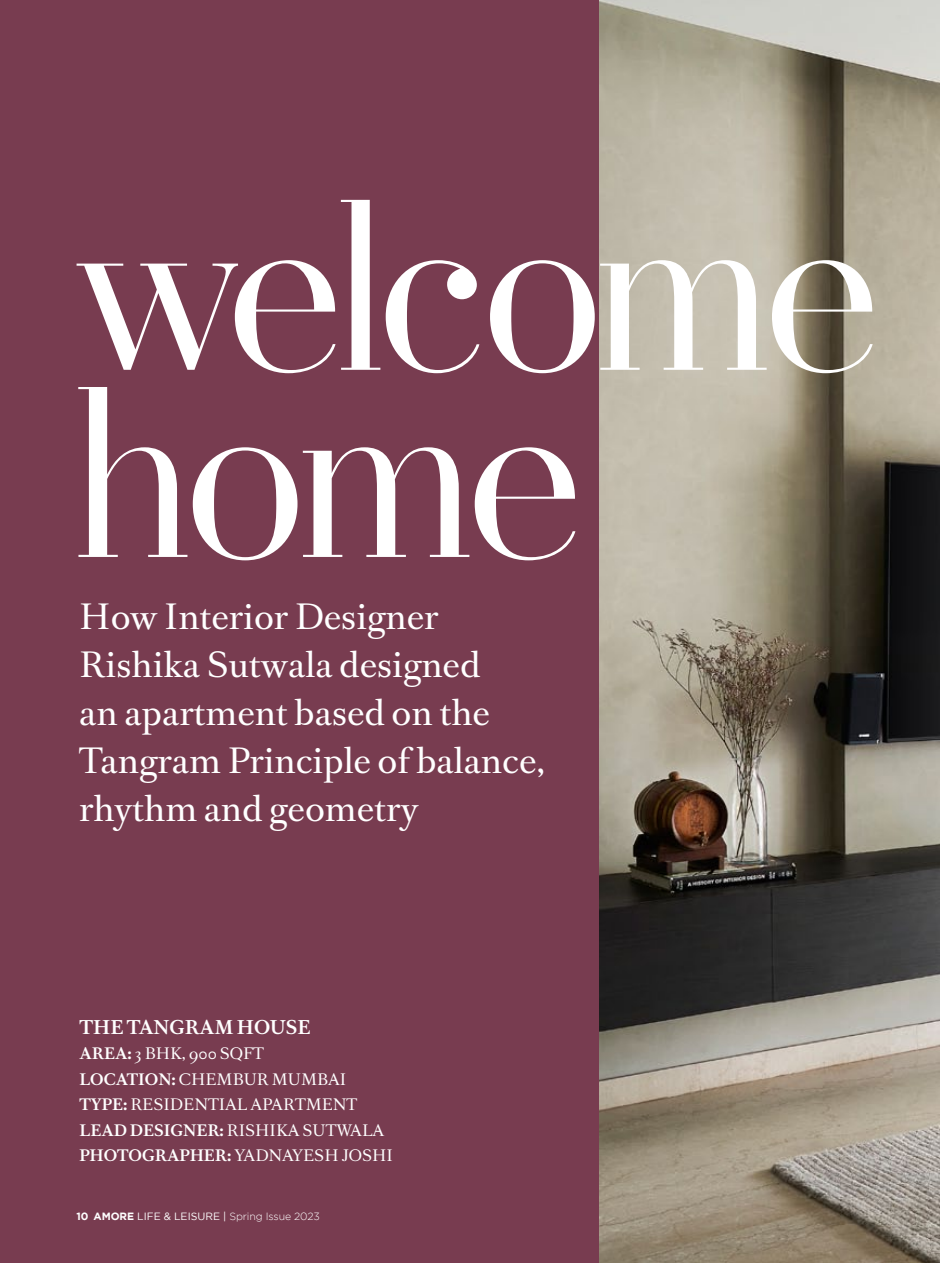
<style>
.page{position:relative;width:940px;height:1263px;background:#783c50}
.page>*{position:absolute;margin:0;border:0;box-sizing:border-box;transform-origin:0 0}
.t1{font:212.4px/187.1px "Destine Personal Use";color:#fff}
.t2{font:33px/48px "Romain BP Text";color:#fff}
.t3{font:700 18px "Romain BP Text";color:#fff}
.t4{font:15px/25.5px "Romain BP Text";color:#fff}
.t5{font:300 10.5px "Gotham";letter-spacing:-.01em;color:#fff}
.s1{font-weight:700}
.s2{font-weight:400}
</style>
<div class="page">
<img style="left:600px;top:0;width:340px;height:1263px">
<h1 class="t1" style="left:77px;top:196px;width:801px">welcome home</h1>
<h2 class="t2" style="left:79px;top:590px;width:467px">How Interior Designer<br>Rishika Sutwala designed<br>an apartment based on the<br>Tangram Principle of balance, rhythm and geometry</h2>
<p class="t3" style="left:80px;top:1011px;width:233px">THE TANGRAM HOUSE</p>
<p class="t4" style="left:80px;top:1040px;width:315px"><span class="s1">AREA:</span> 3 BHK, 900 SQFT<br><span class="s1">LOCATION:</span> CHEMBUR MUMBAI<br><span class="s1">TYPE:</span> RESIDENTIAL APARTMENT<br><span class="s1">LEAD DESIGNER:</span> RISHIKA SUTWALA<br><span class="s1">PHOTOGRAPHER:</span> YADNAYESH JOSHI</p>
<p class="t5" style="left:77px;top:1210px;width:245px"><span class="s1">10 AMORE</span> <span class="s2">LIFE &amp; LEISURE |</span> Spring Issue 2023</p>
</div>
